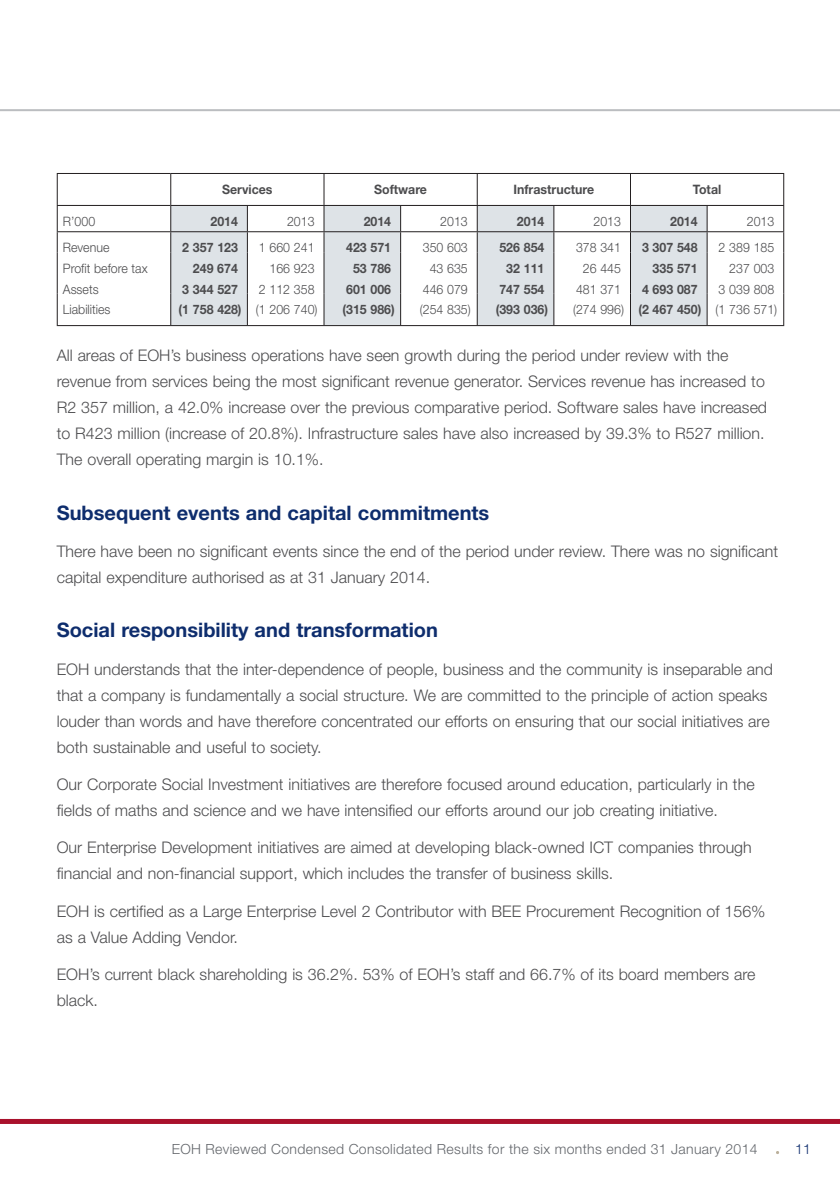
<style>
.page{position:relative;width:840px;height:1191px;background:#fff}
.page>*{position:absolute;margin:0;border:0;box-sizing:border-box;transform-origin:0 0}
.t1{font:700 20px "Helvetica Neue LT Std";color:#0e2d6d}
.t2{font:300 16px/26px "Helvetica Neue LT Std";color:#4c4c4e}
.t3{font:300 14px "Helvetica Neue LT Std";letter-spacing:.025em;color:#63666b}
.t4{font:300 14px "Helvetica Neue LT Std";color:#0e2d6d}
.t5{font:300 13px "Helvetica Neue LT Std";color:#4c4c4e;scale:.95 1}
.t6{font:700 13px "Helvetica Neue LT Std";color:#4c4c4e;scale:.95 1}
.s1{font-weight:300}
.s2{font-weight:700}
</style>
<div class="page">
<div style="left:0;top:1119px;width:839px;height:5px;background:#a9112c"></div>
<hr style="left:0;top:109px;width:839px;height:2px;background:#bbbdc0">
<svg style="left:171px;top:206px;width:535px;height:119px;fill:#dee3e7"></svg>
<hr style="left:57px;top:173px;width:114px;height:1px;background:#231f20">
<hr style="left:57px;top:174px;width:1px;height:31px;background:#231f20">
<hr style="left:171px;top:173px;width:612px;height:1px;background:#231f20">
<hr style="left:782px;top:174px;width:1px;height:31px;background:#231f20">
<hr style="left:57px;top:294px;width:1px;height:31px;background:#231f20">
<hr style="left:782px;top:294px;width:1px;height:31px;background:#231f20">
<hr style="left:57px;top:325px;width:726px;height:1px;background:#231f20">
<hr style="left:170px;top:174px;width:1px;height:31px;background:#231f20">
<svg style="left:170px;top:206px;width:1px;height:88px"></svg>
<hr style="left:170px;top:294px;width:1px;height:31px;background:#231f20">
<hr style="left:323px;top:174px;width:1px;height:31px;background:#231f20">
<svg style="left:323px;top:206px;width:1px;height:88px"></svg>
<hr style="left:323px;top:294px;width:1px;height:31px;background:#231f20">
<hr style="left:476px;top:174px;width:1px;height:31px;background:#231f20">
<svg style="left:476px;top:206px;width:1px;height:88px"></svg>
<hr style="left:476px;top:294px;width:1px;height:31px;background:#231f20">
<hr style="left:629px;top:174px;width:1px;height:31px;background:#231f20">
<svg style="left:629px;top:206px;width:1px;height:88px"></svg>
<hr style="left:629px;top:294px;width:1px;height:31px;background:#231f20">
<hr style="left:57px;top:205px;width:114px;height:1px;background:#231f20">
<svg style="left:57px;top:206px;width:1px;height:88px"></svg>
<hr style="left:171px;top:205px;width:612px;height:1px;background:#231f20">
<hr style="left:57px;top:231px;width:726px;height:1px;background:#231f20">
<svg style="left:247px;top:206px;width:1px;height:88px"></svg>
<hr style="left:247px;top:294px;width:1px;height:31px;background:#231f20">
<svg style="left:400px;top:206px;width:1px;height:88px"></svg>
<hr style="left:400px;top:294px;width:1px;height:31px;background:#231f20">
<svg style="left:553px;top:206px;width:1px;height:88px"></svg>
<hr style="left:553px;top:294px;width:1px;height:31px;background:#231f20">
<svg style="left:706px;top:206px;width:1px;height:88px"></svg>
<hr style="left:706px;top:294px;width:1px;height:31px;background:#231f20">
<p class="t6" style="left:222px;top:185px;width:54px">Services</p>
<p class="t6" style="left:374px;top:185px;width:57px">Software</p>
<p class="t6" style="left:513px;top:185px;width:86px">Infrastructure</p>
<p class="t6" style="left:692px;top:185px;width:31px">Total</p>
<p class="t5" style="left:63px;top:217px;width:35px">R’000</p>
<p class="t6" style="left:210px;top:217px;width:30px">2014</p>
<p class="t5" style="left:287px;top:217px;width:30px">2013</p>
<p class="t6" style="left:363px;top:217px;width:30px">2014</p>
<p class="t5" style="left:440px;top:217px;width:30px">2013</p>
<p class="t6" style="left:516px;top:217px;width:30px">2014</p>
<p class="t5" style="left:593px;top:217px;width:30px">2013</p>
<p class="t6" style="left:669px;top:217px;width:30px">2014</p>
<p class="t5" style="left:746px;top:217px;width:30px">2013</p>
<p class="t5" style="left:63px;top:243px;width:50px">Revenue</p>
<p class="t6" style="left:182px;top:243px;width:60px">2 357 123</p>
<p class="t5" style="left:259px;top:243px;width:60px">1 660 241</p>
<p class="t6" style="left:346px;top:243px;width:49px">423 571</p>
<p class="t5" style="left:422px;top:243px;width:49px">350 603</p>
<p class="t6" style="left:499px;top:243px;width:49px">526 854</p>
<p class="t5" style="left:575px;top:243px;width:49px">378 341</p>
<p class="t6" style="left:641px;top:243px;width:60px">3 307 548</p>
<p class="t5" style="left:718px;top:243px;width:60px">2 389 185</p>
<p class="t5" style="left:63px;top:264px;width:91px">Profit before tax</p>
<p class="t6" style="left:193px;top:264px;width:49px">249 674</p>
<p class="t5" style="left:269px;top:264px;width:49px">166 923</p>
<p class="t6" style="left:353px;top:264px;width:42px">53 786</p>
<p class="t5" style="left:429px;top:264px;width:42px">43 635</p>
<p class="t6" style="left:506px;top:264px;width:42px">32 111</p>
<p class="t5" style="left:582px;top:264px;width:42px">26 445</p>
<p class="t6" style="left:652px;top:264px;width:49px">335 571</p>
<p class="t5" style="left:728px;top:264px;width:49px">237 003</p>
<p class="t5" style="left:63px;top:284px;width:39px">Assets</p>
<p class="t6" style="left:182px;top:284px;width:60px">3 344 527</p>
<p class="t5" style="left:259px;top:284px;width:60px">2 112 358</p>
<p class="t6" style="left:346px;top:284px;width:49px">601 006</p>
<p class="t5" style="left:422px;top:284px;width:49px">446 079</p>
<p class="t6" style="left:499px;top:284px;width:49px">747 554</p>
<p class="t5" style="left:575px;top:284px;width:49px">481 371</p>
<p class="t6" style="left:641px;top:284px;width:60px">4 693 087</p>
<p class="t5" style="left:718px;top:284px;width:60px">3 039 808</p>
<p class="t5" style="left:63px;top:305px;width:52px">Liabilities</p>
<p class="t6" style="left:178px;top:305px;width:148px">(1 758 428) <span class="s1">(1 206 740)</span></p>
<p class="t6" style="left:342px;top:305px;width:57px">(315 986)</p>
<p class="t5" style="left:419px;top:305px;width:55px">(254 835)</p>
<p class="t6" style="left:495px;top:305px;width:57px">(393 036)</p>
<p class="t5" style="left:572px;top:305px;width:216px">(274 996) <span class="s2">(2 467 450)</span> (1 736 571)</p>
<p class="t2" style="left:57px;top:344px;width:711px">All areas of EOH’s business operations have seen growth during the period under review with the revenue from services being the most significant revenue generator. Services revenue has increased to R2 357 million, a 42.0% increase over the previous comparative period. Software sales have increased to R423 million (increase of 20.8%). Infrastructure sales have also increased by 39.3% to R527 million.<br>The overall operating margin is 10.1%.</p>
<p class="t1" style="left:57px;top:505px;width:434px">Subsequent events and capital commitments</p>
<p class="t2" style="left:57px;top:540px;width:722px">There have been no significant events since the end of the period under review. There was no significant capital expenditure authorised as at 31 January 2014.</p>
<p class="t1" style="left:57px;top:623px;width:382px">Social responsibility and transformation</p>
<p class="t2" style="left:57px;top:658px;width:717px">EOH understands that the inter-dependence of people, business and the community is inseparable and that a company is fundamentally a social structure. We are committed to the principle of action speaks louder than words and have therefore concentrated our efforts on ensuring that our social initiatives are both sustainable and useful to society.</p>
<p class="t2" style="left:57px;top:773px;width:699px">Our Corporate Social Investment initiatives are therefore focused around education, particularly in the fields of maths and science and we have intensified our efforts around our job creating initiative.</p>
<p class="t2" style="left:57px;top:836px;width:696px">Our Enterprise Development initiatives are aimed at developing black-owned ICT companies through financial and non-financial support, which includes the transfer of business skills.</p>
<p class="t2" style="left:57px;top:900px;width:709px">EOH is certified as a Large Enterprise Level 2 Contributor with BEE Procurement Recognition of 156% as a Value Adding Vendor.</p>
<p class="t2" style="left:57px;top:963px;width:700px">EOH’s current black shareholding is 36.2%. 53% of EOH’s staff and 66.7% of its board members are black.</p>
<p class="t3" style="left:171px;top:1143px;width:587px">EOH Reviewed Condensed Consolidated Results for the six months ended 31 January 2014</p>
<p class="t4" style="left:794px;top:1143px;width:17px">11</p>
</div>
